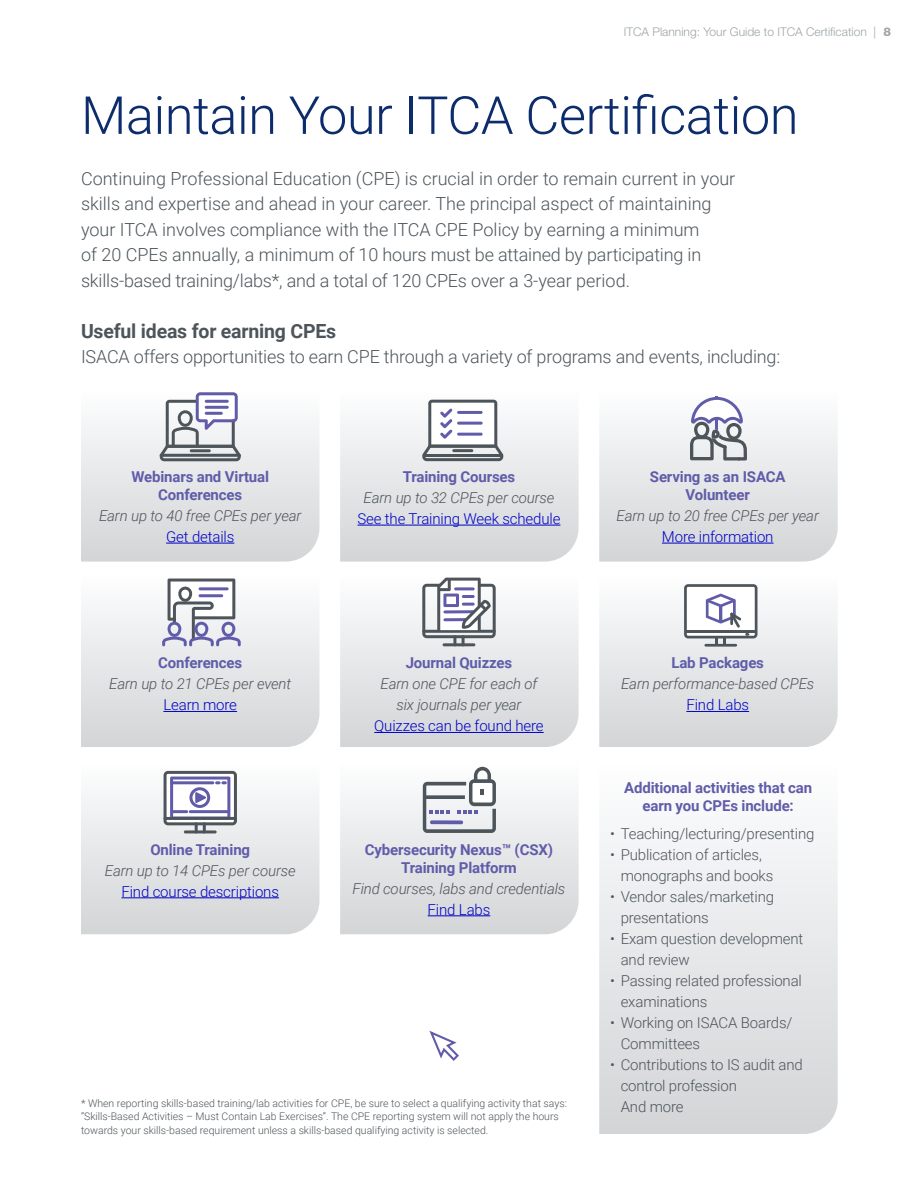
<style>
.page{position:relative;width:918px;height:1188px;background:#fff}
.page>*{position:absolute;margin:0;border:0;box-sizing:border-box;transform-origin:0 0}
.t1{font:300 52.5px "Roboto";letter-spacing:-.01em;color:#0d2c6c}
.t2{font:700 19.5px "Roboto";letter-spacing:-.01em;color:#4d555b}
.t3{font:300 18px/25.5px "Roboto";color:#4d555b}
.t4{font:300 15px/21px "Roboto";letter-spacing:-.01em;color:#4d555b}
.t5{font:italic 300 15px/21px "Roboto";letter-spacing:-.01em;color:#4d555b;text-align:center}
.t6{font:700 15px/18px "Roboto";letter-spacing:-.01em;color:#605ca9;text-align:center}
.t7{font:300 15px "Roboto";letter-spacing:-.01em;color:#0000c8}
.t8{font:300 12px "Helvetica Neue LT Std";color:#9da5ab}
.t9{font:300 10.5px/13.5px "Roboto";color:#4d555b}
.s1{font-weight:800}
</style>
<div class="page">
<svg style="left:599px;top:832px;width:239px;height:302px"></svg>
<svg style="left:81px;top:770px;width:239px;height:164px"></svg>
<hr style="left:164px;top:817px;width:73px;height:3px;background:#4d555b;border-radius:2px">
<svg style="left:81px;top:578px;width:239px;height:169px"></svg>
<hr style="left:199px;top:587px;width:30px;height:3px;background:#605ca9;border-radius:2px">
<hr style="left:199px;top:594px;width:24px;height:3px;background:#605ca9;border-radius:2px">
<svg style="left:340px;top:578px;width:239px;height:169px"></svg>
<svg style="left:599px;top:396px;width:239px;height:166px"></svg>
<svg style="left:340px;top:766px;width:239px;height:168px"></svg>
<svg style="left:599px;top:584px;width:239px;height:163px"></svg>
<svg style="left:340px;top:399px;width:239px;height:163px"></svg>
<hr style="left:457px;top:411px;width:26px;height:3px;background:#605ca9;border-radius:2px">
<hr style="left:457px;top:422px;width:26px;height:3px;background:#605ca9;border-radius:2px">
<hr style="left:457px;top:433px;width:26px;height:3px;background:#605ca9;border-radius:2px">
<svg style="left:81px;top:392px;width:239px;height:170px"></svg>
<hr style="left:205px;top:400px;width:24px;height:3px;background:#605ca9;border-radius:2px">
<hr style="left:205px;top:406px;width:24px;height:3px;background:#605ca9;border-radius:2px">
<hr style="left:205px;top:412px;width:18px;height:3px;background:#605ca9;border-radius:2px">
<svg style="left:429px;top:1030px;width:30px;height:31px"></svg>
<p class="t8" style="left:624px;top:24px;width:269px">ITCA Planning: Your Guide to ITCA Certification | <span class="s1">8</span></p>
<h1 class="t1" style="left:81px;top:78px;width:719px">Maintain Your ITCA Certification</h1>
<p class="t3" style="left:81px;top:165px;width:656px">Continuing Professional Education (CPE) is crucial in order to remain current in your skills and expertise and ahead in your career. The principal aspect of maintaining your ITCA involves compliance with the ITCA CPE Policy by earning a minimum<br>of 20 CPEs annually, a minimum of 10 hours must be attained by participating in skills-based training/labs*, and a total of 120 CPEs over a 3-year period.</p>
<p class="t2" style="left:81px;top:317px;width:257px">Useful ideas for earning CPEs</p>
<p class="t3" style="left:81px;top:344px;width:701px">ISACA offers opportunities to earn CPE through a variety of programs and events, including:</p>
<p class="t6" style="left:131px;top:467px;width:139px">Webinars and Virtual<br>Conferences</p>
<p class="t5" style="left:99px;top:505px;width:204px">Earn up to 40 free CPEs per year</p>
<p class="t7" style="left:166px;top:526px;width:70px">Get details</p>
<p class="t6" style="left:403px;top:467px;width:114px">Training Courses</p>
<p class="t5" style="left:364px;top:487px;width:192px">Earn up to 32 CPEs per course</p>
<p class="t7" style="left:358px;top:508px;width:204px">See the Training Week schedule</p>
<p class="t6" style="left:650px;top:467px;width:137px">Serving as an ISACA<br>Volunteer</p>
<p class="t5" style="left:617px;top:505px;width:204px">Earn up to 20 free CPEs per year</p>
<p class="t7" style="left:662px;top:526px;width:113px">More information</p>
<p class="t6" style="left:158px;top:653px;width:85px">Conferences</p>
<p class="t5" style="left:109px;top:673px;width:184px">Earn up to 21 CPEs per event</p>
<p class="t7" style="left:163px;top:695px;width:75px">Learn more</p>
<p class="t6" style="left:150px;top:840px;width:101px">Online Training</p>
<p class="t5" style="left:105px;top:859px;width:192px">Earn up to 14 CPEs per course</p>
<p class="t7" style="left:121px;top:881px;width:159px">Find course descriptions</p>
<p class="t6" style="left:406px;top:653px;width:108px">Journal Quizzes</p>
<p class="t5" style="left:381px;top:673px;width:158px">Earn one CPE for each of six journals per year</p>
<p class="t7" style="left:374px;top:716px;width:171px">Quizzes can be found here</p>
<p class="t6" style="left:365px;top:840px;width:190px">Cybersecurity Nexus™ (CSX)<br>Training Platform</p>
<p class="t5" style="left:353px;top:877px;width:214px">Find courses, labs and credentials</p>
<p class="t7" style="left:428px;top:899px;width:64px">Find Labs</p>
<p class="t9" style="left:81px;top:1096px;width:487px">* When reporting skills-based training/lab activities for CPE, be sure to select a qualifying activity that says: “Skills-Based Activities – Must Contain Lab Exercises”. The CPE reporting system will not apply the hours towards your skills-based requirement unless a skills-based qualifying activity is selected.</p>
<p class="t6" style="left:671px;top:653px;width:94px">Lab Packages</p>
<p class="t5" style="left:621px;top:673px;width:195px">Earn performance-based CPEs</p>
<p class="t7" style="left:686px;top:695px;width:64px">Find Labs</p>
<p class="t6" style="left:624px;top:778px;width:189px">Additional activities that can earn you CPEs include:</p>
<p class="t4" style="left:610px;top:823px;width:206px">• Teaching/lecturing/presenting</p>
<p class="t4" style="left:621px;top:844px;width:154px;text-indent:-10px">• Publication of articles, monographs and books</p>
<p class="t4" style="left:621px;top:886px;width:155px;text-indent:-10px">• Vendor sales/marketing presentations</p>
<p class="t4" style="left:621px;top:928px;width:184px;text-indent:-10px">• Exam question development and review</p>
<p class="t4" style="left:621px;top:970px;width:183px;text-indent:-10px">• Passing related professional examinations</p>
<p class="t4" style="left:621px;top:1012px;width:173px;text-indent:-10px">• Working on ISACA Boards/<br>Committees</p>
<p class="t4" style="left:621px;top:1054px;width:184px;text-indent:-10px">• Contributions to IS audit and control profession<br>And more</p>
</div>
